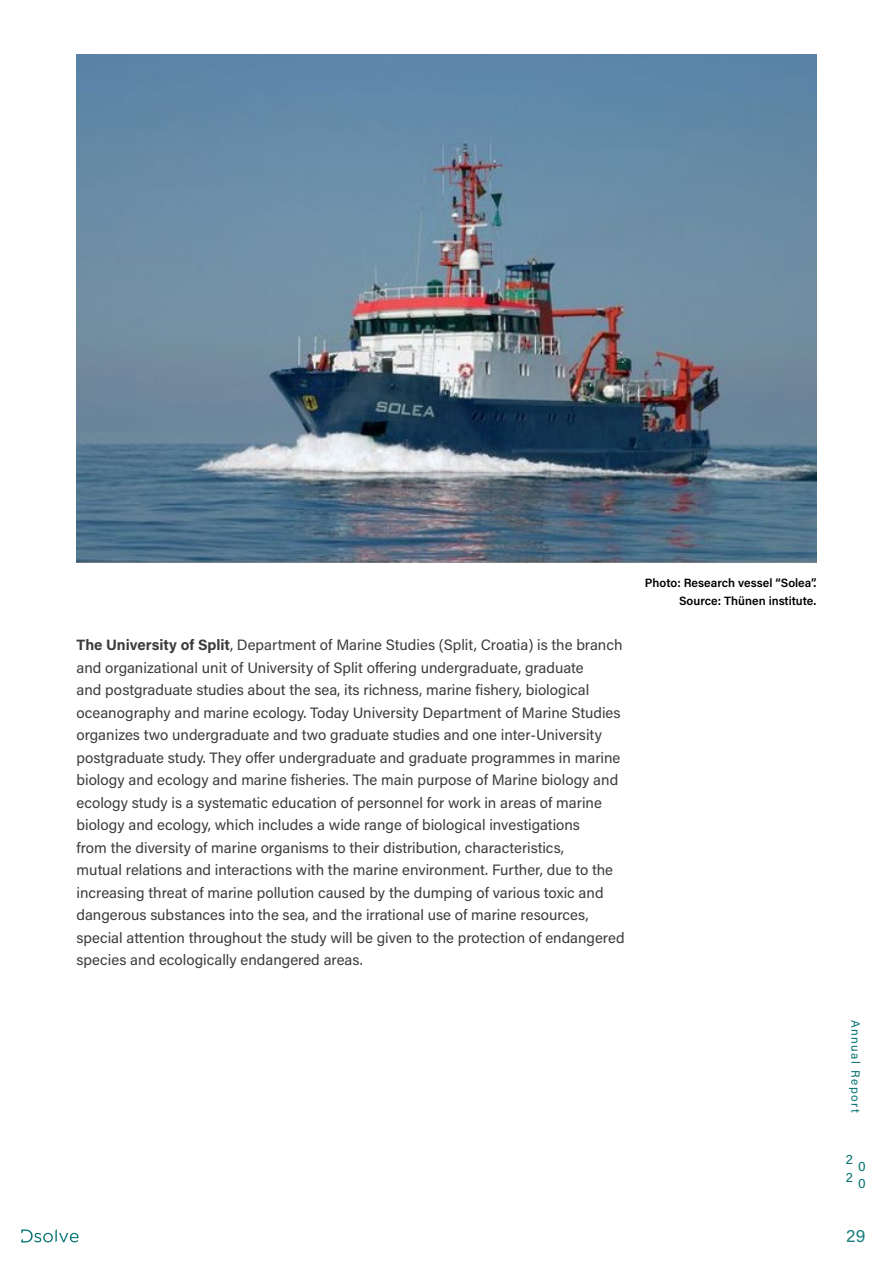
<style>
.page{position:relative;width:893px;height:1263px;background:#fff}
.page>*{position:absolute;margin:0;border:0;box-sizing:border-box;transform-origin:0 0}
.t1{font:18px "Acumin Pro";color:#1f8181}
.t2{font:15px/22.5px "Acumin Pro";color:#3c3c3b}
.t3{font:13.65px/17.1px "Acumin Pro";color:#067372}
.t4{font:600 12px/18px "Acumin Pro";color:#000;text-align:right}
.t5{font:12px "Acumin Pro";letter-spacing:.125em;color:#067372}
.s1{font-weight:700}
</style>
<div class="page">
<svg style="left:21px;top:1229px;width:58px;height:13px"></svg>
<img style="left:77px;top:54px;width:739px;height:509px">
<p class="t2" style="left:77px;top:633px;width:550px"><span class="s1">The University of Split</span>, Department of Marine Studies (Split, Croatia) is the branch and organizational unit of University of Split offering undergraduate, graduate<br>and postgraduate studies about the sea, its richness, marine fishery, biological oceanography and marine ecology. Today University Department of Marine Studies organizes two undergraduate and two graduate studies and one inter-University postgraduate study. They offer undergraduate and graduate programmes in marine biology and ecology and marine fisheries. The main purpose of Marine biology and ecology study is a systematic education of personnel for work in areas of marine biology and ecology, which includes a wide range of biological investigations<br>from the diversity of marine organisms to their distribution, characteristics,<br>mutual relations and interactions with the marine environment. Further, due to the increasing threat of marine pollution caused by the dumping of various toxic and dangerous substances into the sea, and the irrational use of marine resources, special attention throughout the study will be given to the protection of endangered species and ecologically endangered areas.</p>
<p class="t4" style="left:645px;top:573px;width:173px">Photo: Research vessel “Solea”.<br>Source: Thünen institute.</p>
<p class="t5" style="left:864px;top:1019px;width:95px;rotate:90deg">Annual Report</p>
<p class="t3" style="left:846px;top:1150px;width:9px">2<br>2</p>
<p class="t3" style="left:858px;top:1157px;width:9px">0<br>0</p>
<p class="t1" style="left:846px;top:1224px;width:21px">29</p>
</div>
